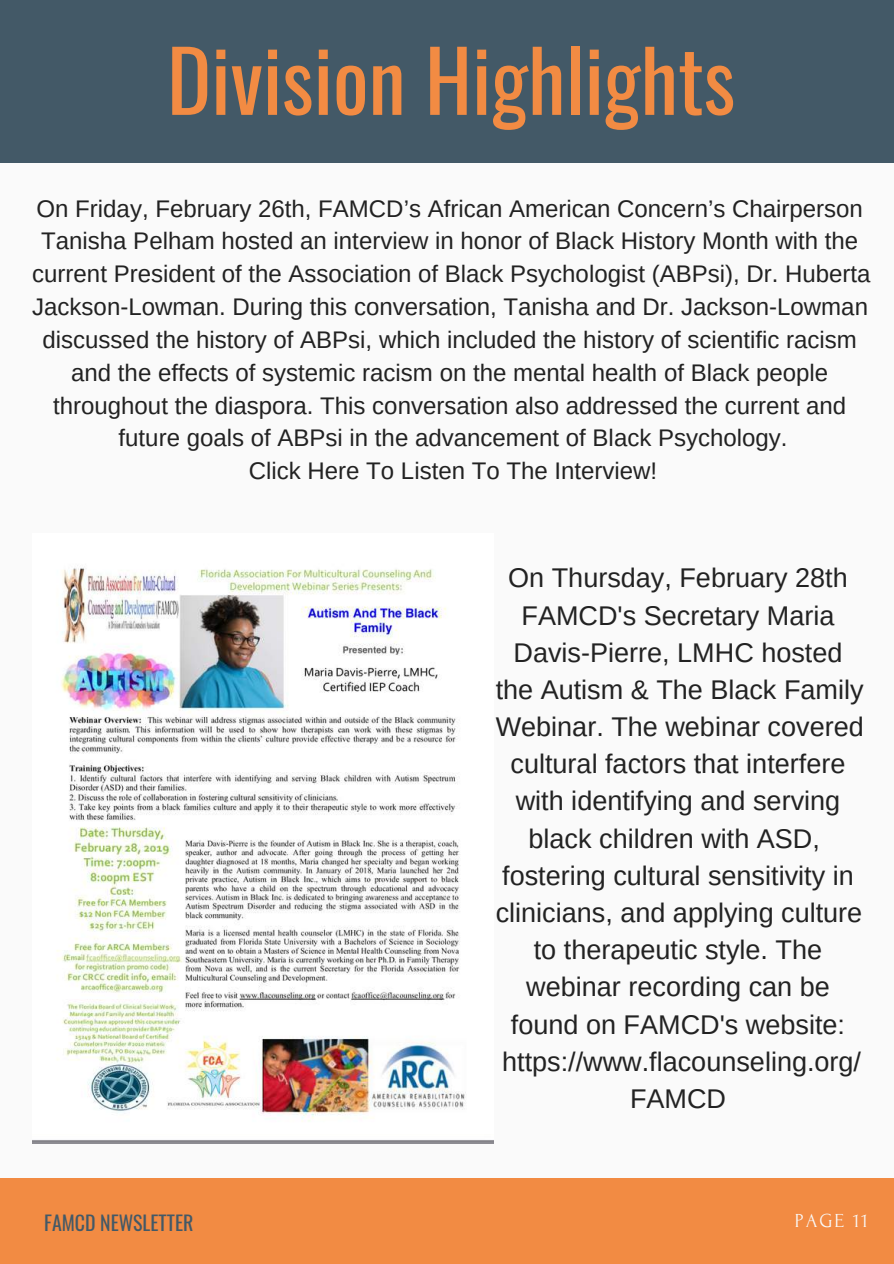
<style>
.page{position:relative;width:894px;height:1264px;background:#fff}
.page>*{position:absolute;margin:0;border:0;box-sizing:border-box;transform-origin:0 0}
.t1{font:84px "Oswald";color:#f28b43}
.t2{font:27px/37.2px "Arimo";color:#222;text-align:center}
.t3{font:24px/32.8px "Arimo";color:#222;text-align:center}
.t4{font:19.8px "Oswald";color:#435967}
.t5{font:19.8px "Forum";letter-spacing:.1em;color:#fafafa}
</style>
<div class="page">
<div style="left:0;top:0;width:893px;height:1263px;background:#fafafa"></div>
<div style="left:0;top:0;width:893px;height:162px;background:#435967"></div>
<div style="left:0;top:1178px;width:893px;height:85px;background:#f28b43"></div>
<img style="left:32px;top:568px;width:461px;height:574px">
<h1 class="t1" style="left:167px;top:15px;width:569px">Division Highlights</h1>
<p class="t3" style="left:32px;top:192px;width:839px">On Friday, February 26th, FAMCD’s African American Concern’s Chairperson Tanisha Pelham hosted an interview in honor of Black History Month with the current President of the Association of Black Psychologist (ABPsi), Dr. Huberta Jackson-Lowman. During this conversation, Tanisha and Dr. Jackson-Lowman discussed the history of ABPsi, which included the history of scientific racism and the effects of systemic racism on the mental health of Black people throughout the diaspora. This conversation also addressed the current and future goals of ABPsi in the advancement of Black Psychology.<br>Click Here To Listen To The Interview!</p>
<p class="t2" style="left:495px;top:559px;width:369px">On Thursday, February 28th<br>FAMCD's Secretary Maria<br>Davis-Pierre, LMHC hosted the Autism &amp; The Black Family<br>Webinar. The webinar covered cultural factors that interfere with identifying and serving black children with ASD, fostering cultural sensitivity in clinicians, and applying culture to therapeutic style. The webinar recording can be found on FAMCD's website: https://www.flacounseling.org/<br>FAMCD</p>
<p class="t4" style="left:44px;top:1206px;width:150px">FAMCD NEWSLETTER</p>
<p class="t5" style="left:794px;top:1210px;width:75px">PAGE 11</p>
</div>
